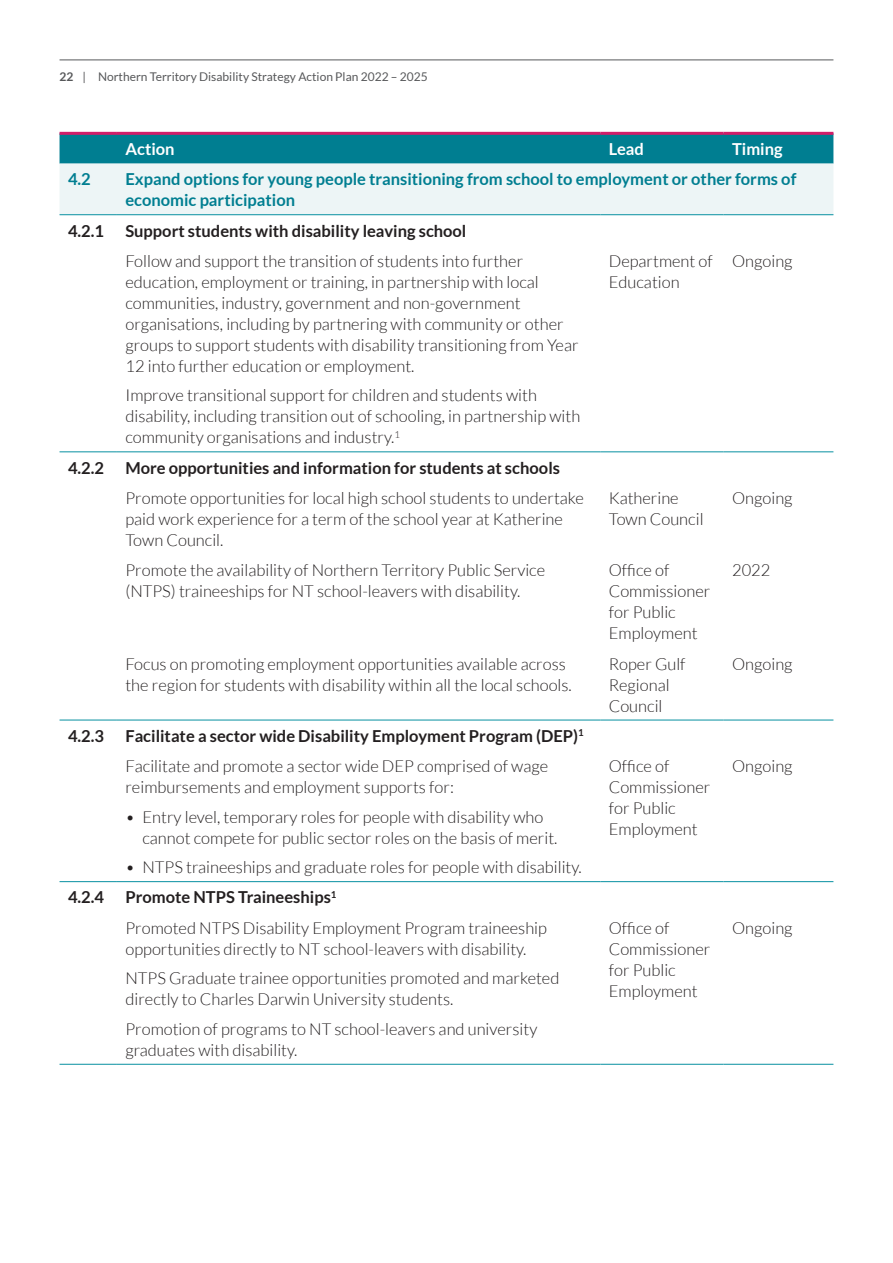
<style>
.page{position:relative;width:893px;height:1263px;background:#fff}
.page>*{position:absolute;margin:0;border:0;box-sizing:border-box;transform-origin:0 0}
.Body_Copy{font:300 16.5px/21px "Lato";color:#231f20}
.Body_Copy-2{font:700 16.5px "Lato";color:#231f20}
.Body_Copy-3{font:700 16.5px/21px "Lato";color:#007e91}
._6__Bullets{font:300 16.5px "Lato";color:#231f20}
.Body_Copy-4{font:700 16.5px "Lato";color:#fff}
.t1{font:12px "Lato";color:#57585a}
.s1{font-weight:700}
</style>
<div class="page">
<hr style="left:60px;top:60px;width:773px;height:1px;background:#57585a">
<svg style="left:60px;top:135px;width:773px;height:79px;background:#97cad1"></svg>
<hr style="left:60px;top:452px;width:57px;height:1px;background:#0790a1">
<hr style="left:117px;top:452px;width:483px;height:1px;background:#0790a1">
<hr style="left:600px;top:452px;width:124px;height:1px;background:#0790a1">
<hr style="left:724px;top:452px;width:109px;height:1px;background:#0790a1">
<hr style="left:60px;top:720px;width:57px;height:1px;background:#0790a1">
<hr style="left:117px;top:720px;width:483px;height:1px;background:#0790a1">
<hr style="left:600px;top:720px;width:124px;height:1px;background:#0790a1">
<hr style="left:724px;top:720px;width:109px;height:1px;background:#0790a1">
<hr style="left:60px;top:881px;width:57px;height:1px;background:#0790a1">
<hr style="left:117px;top:881px;width:483px;height:1px;background:#0790a1">
<hr style="left:600px;top:881px;width:124px;height:1px;background:#0790a1">
<hr style="left:724px;top:881px;width:109px;height:1px;background:#0790a1">
<hr style="left:60px;top:1064px;width:57px;height:1px;background:#0790a1">
<hr style="left:117px;top:1064px;width:483px;height:1px;background:#0790a1">
<hr style="left:600px;top:1064px;width:124px;height:1px;background:#0790a1">
<hr style="left:724px;top:1064px;width:109px;height:1px;background:#0790a1">
<hr style="left:60px;top:132px;width:57px;height:3px;background:#d21e69">
<hr style="left:117px;top:132px;width:483px;height:3px;background:#d21e69">
<hr style="left:600px;top:132px;width:124px;height:3px;background:#d21e69">
<hr style="left:724px;top:132px;width:109px;height:3px;background:#d21e69">
<hr style="left:60px;top:214px;width:57px;height:1px;background:#0790a1">
<hr style="left:117px;top:214px;width:483px;height:1px;background:#0790a1">
<hr style="left:600px;top:214px;width:124px;height:1px;background:#0790a1">
<hr style="left:724px;top:214px;width:109px;height:1px;background:#0790a1">
<p class="t1" style="left:60px;top:70px;width:370px"><span class="s1">22</span> | Northern Territory Disability Strategy Action Plan 2022 – 2025</p>
<p class="Body_Copy-4" style="left:125px;top:140px;width:51px">Action</p>
<p class="Body_Copy-4" style="left:609px;top:140px;width:37px">Lead</p>
<p class="Body_Copy-4" style="left:732px;top:140px;width:52px">Timing</p>
<p class="Body_Copy-3" style="left:68px;top:168px;width:24px">4.2</p>
<p class="Body_Copy-3" style="left:125px;top:168px;width:672px">Expand options for young people transitioning from school to employment or other forms of economic participation</p>
<p class="Body_Copy-2" style="left:68px;top:221px;width:38px">4.2.1</p>
<p class="Body_Copy-2" style="left:125px;top:221px;width:342px">Support students with disability leaving school</p>
<p class="Body_Copy" style="left:125px;top:250px;width:455px">Follow and support the transition of students into further education, employment or training, in partnership with local communities, industry, government and non-government organisations, including by partnering with community or other groups to support students with disability transitioning from Year 12 into further education or employment.</p>
<p class="Body_Copy" style="left:125px;top:385px;width:456px">Improve transitional support for children and students with disability, including transition out of schooling, in partnership with community organisations and industry.<sup>1</sup></p>
<p class="Body_Copy" style="left:609px;top:250px;width:106px">Department of<br>Education</p>
<p class="_6__Bullets" style="left:732px;top:252px;width:62px">Ongoing</p>
<p class="Body_Copy-2" style="left:68px;top:458px;width:38px">4.2.2</p>
<p class="Body_Copy-2" style="left:125px;top:458px;width:436px">More opportunities and information for students at schools</p>
<p class="Body_Copy" style="left:125px;top:488px;width:460px">Promote opportunities for local high school students to undertake paid work experience for a term of the school year at Katherine<br>Town Council.</p>
<p class="Body_Copy" style="left:609px;top:488px;width:96px">Katherine<br>Town Council</p>
<p class="_6__Bullets" style="left:732px;top:489px;width:62px">Ongoing</p>
<p class="Body_Copy" style="left:125px;top:560px;width:421px">Promote the availability of Northern Territory Public Service (NTPS) traineeships for NT school-leavers with disability.</p>
<p class="Body_Copy" style="left:609px;top:560px;width:103px">Office of<br>Commissioner for Public<br>Employment</p>
<p class="_6__Bullets" style="left:732px;top:561px;width:40px">2022</p>
<p class="Body_Copy" style="left:125px;top:653px;width:448px">Focus on promoting employment opportunities available across the region for students with disability within all the local schools.</p>
<p class="Body_Copy" style="left:609px;top:653px;width:78px">Roper Gulf<br>Regional<br>Council</p>
<p class="_6__Bullets" style="left:732px;top:655px;width:62px">Ongoing</p>
<p class="Body_Copy-2" style="left:68px;top:726px;width:38px">4.2.3</p>
<p class="Body_Copy-2" style="left:125px;top:726px;width:460px">Facilitate a sector wide Disability Employment Program (DEP)<sup>1</sup></p>
<p class="Body_Copy" style="left:125px;top:756px;width:424px">Facilitate and promote a sector wide DEP comprised of wage reimbursements and employment supports for:</p>
<p class="Body_Copy" style="left:142px;top:806px;width:417px;text-indent:-17px">• Entry level, temporary roles for people with disability who cannot compete for public sector roles on the basis of merit.</p>
<p class="Body_Copy" style="left:125px;top:857px;width:458px">• NTPS traineeships and graduate roles for people with disability.</p>
<p class="Body_Copy" style="left:609px;top:756px;width:103px">Office of<br>Commissioner for Public<br>Employment</p>
<p class="_6__Bullets" style="left:732px;top:757px;width:62px">Ongoing</p>
<p class="Body_Copy-2" style="left:68px;top:888px;width:38px">4.2.4</p>
<p class="Body_Copy-2" style="left:125px;top:888px;width:213px">Promote NTPS Traineeships<sup>1</sup></p>
<p class="Body_Copy" style="left:125px;top:917px;width:423px">Promoted NTPS Disability Employment Program traineeship opportunities directly to NT school-leavers with disability.</p>
<p class="Body_Copy" style="left:125px;top:968px;width:435px">NTPS Graduate trainee opportunities promoted and marketed directly to Charles Darwin University students.</p>
<p class="Body_Copy" style="left:125px;top:1018px;width:413px">Promotion of programs to NT school-leavers and university graduates with disability.</p>
<p class="Body_Copy" style="left:609px;top:917px;width:103px">Office of<br>Commissioner for Public<br>Employment</p>
<p class="_6__Bullets" style="left:732px;top:919px;width:62px">Ongoing</p>
</div>
